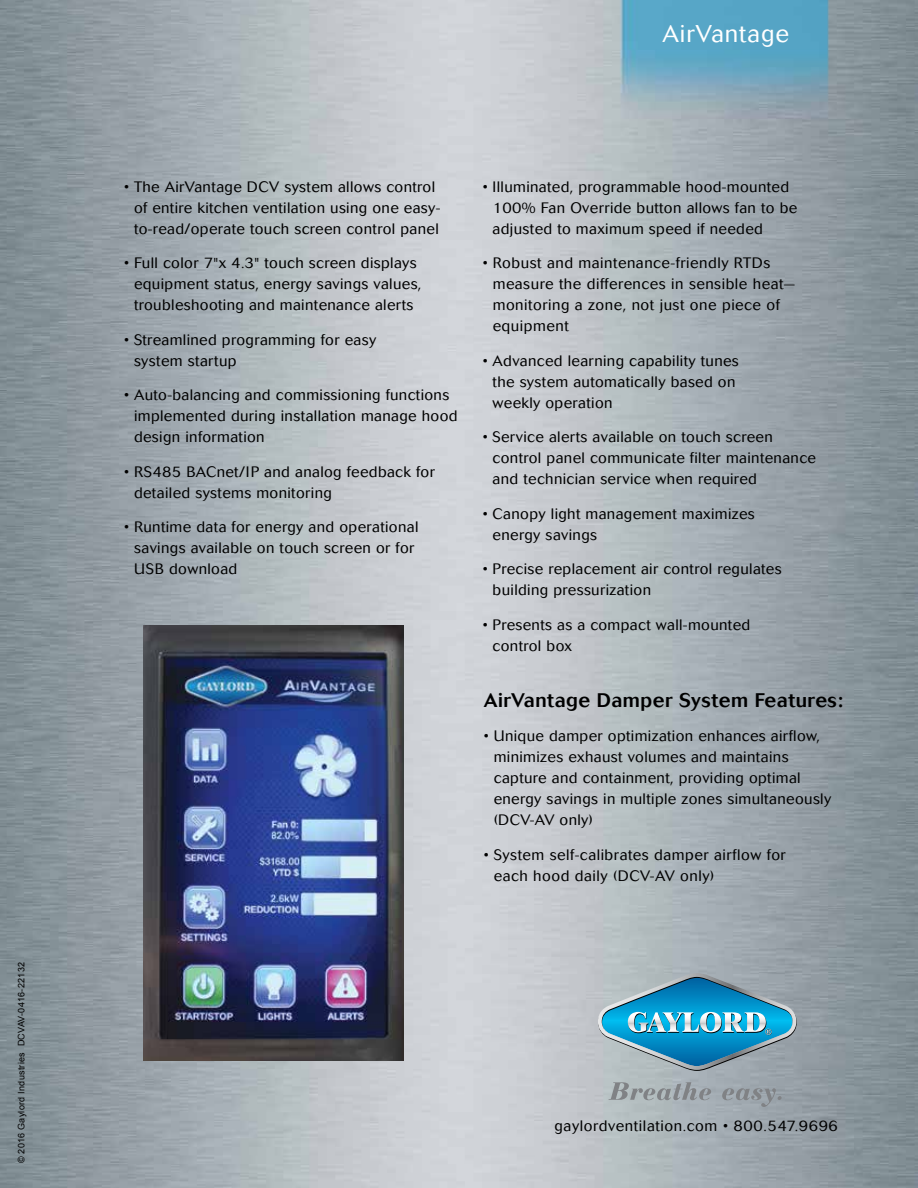
<style>
.page{position:relative;width:918px;height:1188px;background:#fff}
.page>*{position:absolute;margin:0;border:0;box-sizing:border-box;transform-origin:0 0}
.t1{font:300 24px "Cosmos";letter-spacing:.04em;color:#fff}
.t2{font:500 19.5px "Cosmos";letter-spacing:.025em;color:#000}
.t3{font:300 15px/21px "Cosmos";letter-spacing:.025em;color:#000}
.t4{font:9px "Arial";letter-spacing:.03em;color:#000}
.s1{font-family:"Franklin Gothic";font-weight:400}
</style>
<div class="page">
<img style="left:0;top:0;width:918px;height:1188px">
<img style="left:144px;top:626px;width:260px;height:435px">
<svg style="left:598px;top:973px;width:199px;height:98px;background:#5ea3bf"></svg>
<svg style="left:608px;top:1082px;width:103px;height:18px;background:#9ea5a8"></svg>
<svg style="left:722px;top:1088px;width:60px;height:19px"></svg>
<p class="t4" style="left:15px;top:1163px;width:203px;rotate:-90deg">© 2016 Gaylord Industries DCVAV-0416-22132</p>
<h1 class="t1" style="left:662px;top:20px;width:128px">AirVantage</h1>
<p class="t3" style="left:134px;top:176px;width:308px;text-indent:-10px">• The AirVantage DCV system allows control of entire kitchen ventilation using one easy&shy;to-read/operate touch screen control panel</p>
<p class="t3" style="left:134px;top:253px;width:289px;text-indent:-10px">• Full color 7<span class="s1">"</span>x 4.3<span class="s1">"</span> touch screen displays equipment status, energy savings values, troubleshooting and maintenance alerts</p>
<p class="t3" style="left:134px;top:329px;width:244px;text-indent:-10px">• Streamlined programming for easy system startup</p>
<p class="t3" style="left:134px;top:385px;width:325px;text-indent:-10px">• Auto-balancing and commissioning functions implemented during installation manage hood design information</p>
<p class="t3" style="left:134px;top:461px;width:302px;text-indent:-10px">• RS485 BACnet/IP and analog feedback for detailed systems monitoring</p>
<p class="t3" style="left:134px;top:517px;width:286px;text-indent:-10px">• Runtime data for energy and operational savings available on touch screen or for<br>USB download</p>
<p class="t3" style="left:493px;top:176px;width:306px;text-indent:-10px">• Illuminated, programmable hood-mounted<br>100% Fan Override button allows fan to be adjusted to maximum speed if needed</p>
<p class="t3" style="left:493px;top:253px;width:304px;text-indent:-10px">• Robust and maintenance-friendly RTDs measure the differences in sensible heat— monitoring a zone, not just one piece of equipment</p>
<p class="t3" style="left:493px;top:350px;width:248px;text-indent:-10px">• Advanced learning capability tunes the system automatically based on weekly operation</p>
<p class="t3" style="left:493px;top:427px;width:325px;text-indent:-10px">• Service alerts available on touch screen control panel communicate filter maintenance and technician service when required</p>
<p class="t3" style="left:493px;top:503px;width:264px;text-indent:-10px">• Canopy light management maximizes energy savings</p>
<p class="t3" style="left:493px;top:559px;width:291px;text-indent:-10px">• Precise replacement air control regulates building pressurization</p>
<p class="t3" style="left:493px;top:614px;width:259px;text-indent:-10px">• Presents as a compact wall-mounted control box</p>
<h2 class="t2" style="left:484px;top:689px;width:361px">AirVantage Damper System Features:</h2>
<p class="t3" style="left:494px;top:726px;width:339px;text-indent:-10px">• Unique damper optimization enhances airflow, minimizes exhaust volumes and maintains capture and containment, providing optimal energy savings in multiple zones simultaneously (DCV-AV only)</p>
<p class="t3" style="left:494px;top:844px;width:294px;text-indent:-10px">• System self-calibrates damper airflow for each hood daily (DCV-AV only)</p>
<p class="t3" style="left:555px;top:1116px;width:285px">gaylordventilation.com • 800.547.9696</p>
</div>
